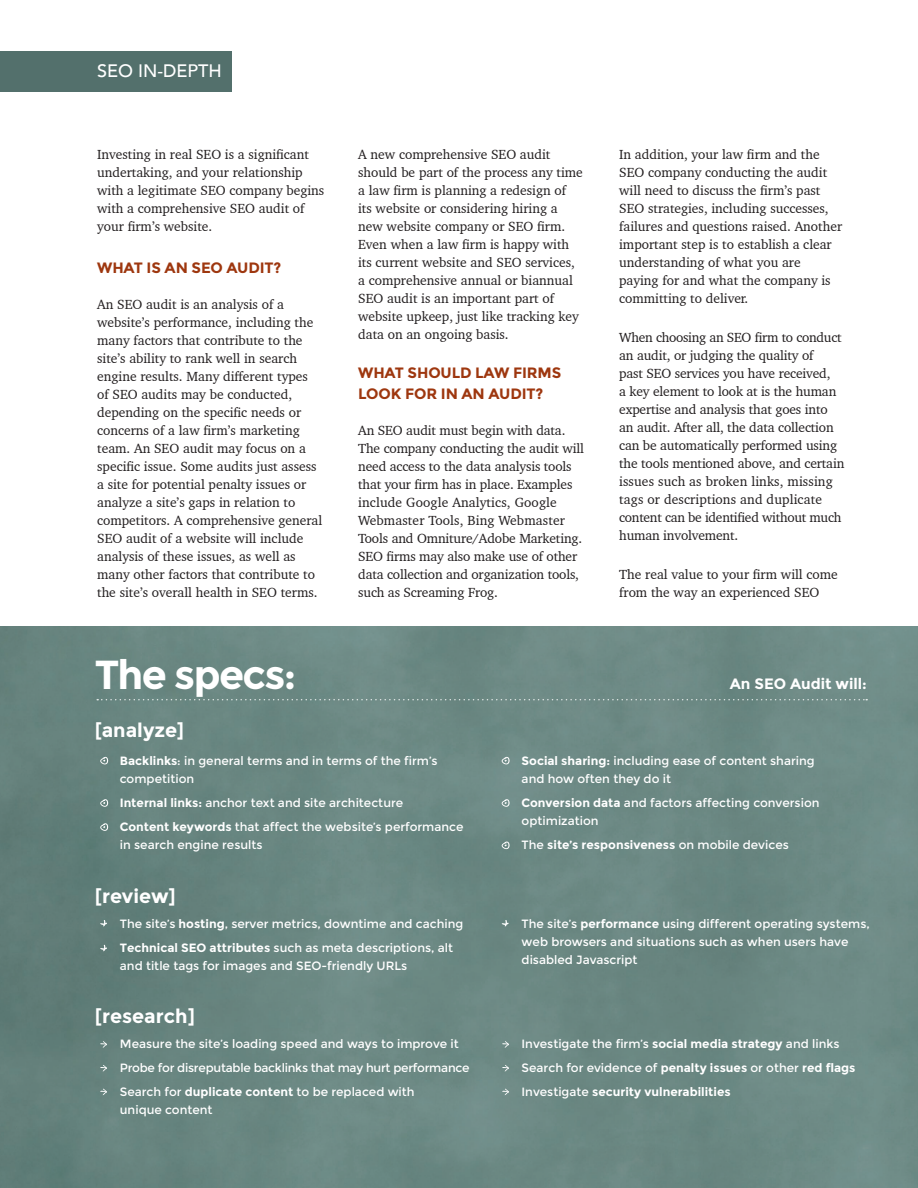
<style>
.page{position:relative;width:918px;height:1188px;background:#fff}
.page>*{position:absolute;margin:0;border:0;box-sizing:border-box;transform-origin:0 0}
.t1{font:700 40.5px "Montserrat";letter-spacing:-.04em;color:#fff}
.t2{font:700 19.5px "Montserrat";color:#fff}
.t3{font:500 18px "Avenir";color:#fff}
.t4{font:700 15px/21px "Montserrat";letter-spacing:-.01em;color:#9e370f}
.t5{font:700 15px "Montserrat";color:#fff}
.t6{font:13.5px/18px "Charter BT Pro";color:#231f20}
.t7{font:12px/24px "Montserrat";color:#fff}
.t8{font:700 12px "Montserrat";color:#fff}
.s1{font-weight:700}
.s2{font-weight:400}
</style>
<div class="page">
<div style="left:0;top:51px;width:231px;height:40px;background:#53706c"></div>
<img style="left:0;top:626px;width:918px;height:562px">
<svg style="left:100px;top:756px;width:8px;height:9px"></svg>
<svg style="left:501px;top:756px;width:9px;height:9px"></svg>
<svg style="left:100px;top:798px;width:8px;height:9px"></svg>
<svg style="left:501px;top:798px;width:9px;height:9px"></svg>
<svg style="left:100px;top:822px;width:8px;height:9px"></svg>
<svg style="left:501px;top:841px;width:9px;height:9px"></svg>
<svg style="left:100px;top:920px;width:8px;height:7px"></svg>
<svg style="left:502px;top:920px;width:7px;height:7px"></svg>
<svg style="left:100px;top:945px;width:8px;height:6px"></svg>
<svg style="left:502px;top:1041px;width:7px;height:7px"></svg>
<svg style="left:100px;top:1041px;width:7px;height:7px"></svg>
<svg style="left:502px;top:1065px;width:7px;height:7px"></svg>
<svg style="left:100px;top:1065px;width:7px;height:7px"></svg>
<svg style="left:502px;top:1088px;width:7px;height:7px"></svg>
<svg style="left:100px;top:1088px;width:7px;height:7px"></svg>
<svg style="left:97px;top:699px;width:770px;height:1px"></svg>
<h3 class="t3" style="left:97px;top:55px;width:126px">SEO IN-DEPTH</h3>
<p class="t6" style="left:97px;top:145px;width:229px">Investing in real SEO is a significant undertaking, and your relationship with a legitimate SEO company begins with a comprehensive SEO audit of your firm’s website.</p>
<p class="t4" style="left:97px;top:257px;width:186px">WHAT IS AN SEO AUDIT?</p>
<p class="t6" style="left:97px;top:295px;width:227px">An SEO audit is an analysis of a website’s performance, including the many factors that contribute to the site’s ability to rank well in search engine results. Many different types of SEO audits may be conducted, depending on the specific needs or concerns of a law firm’s marketing team. An SEO audit may focus on a specific issue. Some audits just assess a site for potential penalty issues or analyze a site’s gaps in relation to competitors. A comprehensive general SEO audit of a website will include analysis of these issues, as well as many other factors that contribute to the site’s overall health in SEO terms.</p>
<h1 class="t1" style="left:95px;top:650px;width:203px">The specs:</h1>
<h2 class="t2" style="left:95px;top:719px;width:91px">[analyze]</h2>
<p class="t6" style="left:358px;top:145px;width:226px">A new comprehensive SEO audit should be part of the process any time a law firm is planning a redesign of its website or considering hiring a new website company or SEO firm.<br>Even when a law firm is happy with its current website and SEO services, a comprehensive annual or biannual SEO audit is an important part of website upkeep, just like tracking key data on an ongoing basis.</p>
<p class="t4" style="left:358px;top:362px;width:205px">WHAT SHOULD LAW FIRMS<br>LOOK FOR IN AN AUDIT?</p>
<p class="t6" style="left:358px;top:421px;width:227px">An SEO audit must begin with data.<br>The company conducting the audit will need access to the data analysis tools that your firm has in place. Examples include Google Analytics, Google Webmaster Tools, Bing Webmaster Tools and Omniture/Adobe Marketing.<br>SEO firms may also make use of other data collection and organization tools, such as Screaming Frog.</p>
<p class="t6" style="left:619px;top:145px;width:224px">In addition, your law firm and the SEO company conducting the audit will need to discuss the firm’s past SEO strategies, including successes, failures and questions raised. Another important step is to establish a clear understanding of what you are paying for and what the company is committing to deliver.</p>
<p class="t6" style="left:619px;top:328px;width:227px">When choosing an SEO firm to conduct an audit, or judging the quality of<br>past SEO services you have received,<br>a key element to look at is the human expertise and analysis that goes into an audit. After all, the data collection can be automatically performed using the tools mentioned above, and certain issues such as broken links, missing tags or descriptions and duplicate content can be identified without much human involvement.</p>
<p class="t6" style="left:619px;top:565px;width:220px">The real value to your firm will come from the way an experienced SEO</p>
<p class="t5" style="left:730px;top:675px;width:139px">An SEO Audit will:</p>
<p class="t7" style="left:120px;top:752px;width:319px;line-height:18px"><span class="s1">Backlinks</span>: in general terms and in terms of the firm’s competition</p>
<p class="t7" style="left:120px;top:791px;width:345px"><span class="s1">Internal links:</span> anchor text and site architecture<br><span class="s1">Content keywords</span> that affect the website’s performance</p>
<p class="t7" style="left:120px;top:833px;width:144px">in search engine results</p>
<h2 class="t2" style="left:95px;top:884px;width:83px">[review]</h2>
<p class="t7" style="left:120px;top:912px;width:345px">The site’s <span class="s1">hosting</span>, server metrics, downtime and caching<br><span class="s1">Technical SEO attributes</span> such as meta descriptions, alt</p>
<p class="t7" style="left:120px;top:954px;width:289px">and title tags for images and SEO-friendly URLs</p>
<h2 class="t2" style="left:95px;top:1004px;width:102px">[research]</h2>
<p class="t7" style="left:120px;top:1032px;width:351px">Measure the site’s loading speed and ways to improve it<br>Probe for disreputable backlinks that may hurt performance<br>Search for <span class="s1">duplicate content</span> to be replaced with</p>
<p class="t7" style="left:120px;top:1098px;width:94px">unique content</p>
<p class="t7" style="left:522px;top:752px;width:295px;line-height:18px"><span class="s1">Social sharing:</span> including ease of content sharing and how often they do it</p>
<p class="t7" style="left:522px;top:794px;width:299px;line-height:18px"><span class="s1">Conversion data</span> and factors affecting conversion optimization</p>
<p class="t8" style="left:522px;top:838px;width:269px"><span class="s2">The</span> site’s responsiveness <span class="s2">on mobile devices</span></p>
<p class="t7" style="left:522px;top:915px;width:350px;line-height:18px">The site’s <span class="s1">performance</span> using different operating systems, web browsers and situations such as when users have disabled Javascript</p>
<p class="t7" style="left:522px;top:1032px;width:335px">Investigate the firm’s <span class="s1">social media strategy</span> and links<br>Search for evidence of <span class="s1">penalty issues</span> or other <span class="s1">red flags<br></span>Investigate <span class="s1">security vulnerabilities</span></p>
</div>
